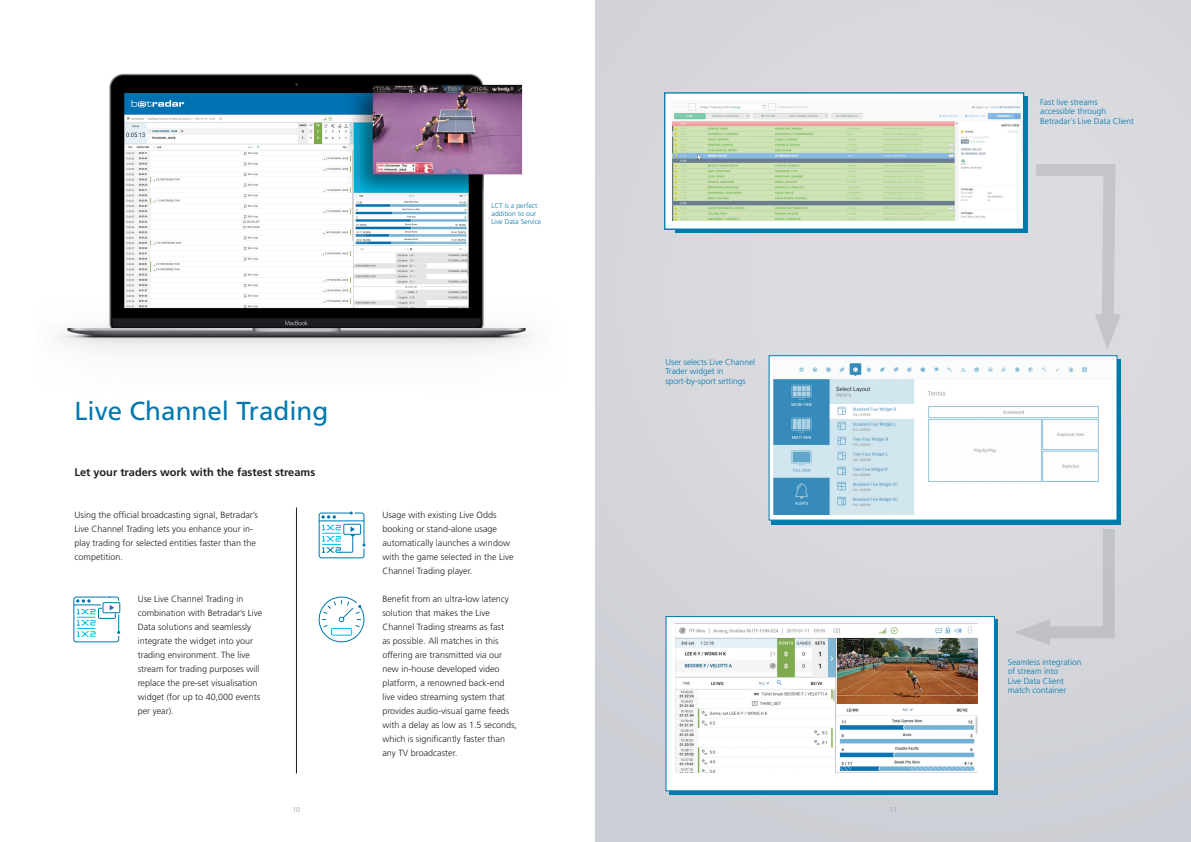
<style>
.page{position:relative;width:1191px;height:842px;background:#fff}
.page>*{position:absolute;margin:0;border:0;box-sizing:border-box;transform-origin:0 0}
.headline{font:26px "Frutiger";color:#0078ae}
.introduction{font:700 11px "Frutiger";color:#231f20}
.body{font:300 9px/14px "Frutiger";color:#231f20}
.blue_caption_7{font:300 8.4px/9.6px "Frutiger";color:#0078ae}
.blue_caption_7-2{font:300 7px/8px "Frutiger";color:#0078ae}
.t1{font:300 7px "Frutiger";color:#939598}
</style>
<div class="page">
<img style="left:595px;top:0;width:596px;height:842px">
<img style="left:57px;top:73px;width:476px;height:278px">
<svg style="left:73px;top:596px;width:47px;height:47px"></svg>
<svg style="left:318px;top:596px;width:47px;height:47px"></svg>
<svg style="left:318px;top:511px;width:47px;height:48px"></svg>
<hr style="left:296px;top:507px;width:1px;height:266px;background:#231f20">
<div style="left:771px;top:359px;width:350px;height:165px;background:#007bad"></div>
<div style="left:768px;top:355px;width:349px;height:166px;background:#fff;border:1px solid #0078ae"></div>
<img style="left:774px;top:363px;width:325px;height:152px">
<div style="left:669px;top:619px;width:329px;height:175px;background:#007bad"></div>
<div style="left:665px;top:616px;width:330px;height:175px;background:#fff;border:1px solid #0078ae"></div>
<img style="left:675px;top:623px;width:303px;height:150px">
<img style="left:837px;top:639px;width:140px;height:64px">
<svg style="left:1014px;top:528px;width:101px;height:117px"></svg>
<svg style="left:1035px;top:163px;width:86px;height:187px"></svg>
<div style="left:675px;top:97px;width:352px;height:136px;background:#007bad"></div>
<div style="left:664px;top:92px;width:360px;height:138px;background:#fff;border:1px solid #0078ae"></div>
<img style="left:672px;top:103px;width:349px;height:117px">
<p class="blue_caption_7-2" style="left:491px;top:201px;width:51px">LCT is a perfect addition to our<br>Live Data Service</p>
<p class="headline" style="left:74px;top:396px;width:255px">Live Channel Trading</p>
<p class="introduction" style="left:74px;top:466px;width:242px">Let your traders work with the fastest streams</p>
<p class="body" style="left:74px;top:508px;width:185px">Using the official broadcasting signal, Betradar’s Live Channel Trading lets you enhance your in&shy;play trading for selected entities faster than the competition.</p>
<p class="body" style="left:138px;top:592px;width:126px">Use Live Channel Trading in combination with Betradar’s Live<br>Data solutions and seamlessly integrate the widget into your trading environment. The live stream for trading purposes will replace the pre-set visualisation widget (for up to 40,000 events per year).</p>
<p class="body" style="left:382px;top:508px;width:133px">Usage with existing Live Odds booking or stand-alone usage automatically launches a window with the game selected in the Live<br>Channel Trading player.</p>
<p class="body" style="left:382px;top:592px;width:136px">Benefit from an ultra-low latency solution that makes the Live<br>Channel Trading streams as fast<br>as possible. All matches in this offering are transmitted via our new in-house developed video platform, a renowned back-end live video streaming system that provides audio-visual game feeds with a delay as low as 1.5 seconds, which is significantly faster than any TV broadcaster.</p>
<p class="blue_caption_7" style="left:665px;top:357px;width:91px">User selects Live Channel<br>Trader widget in sport-by-sport settings</p>
<p class="t1" style="left:292px;top:806px;width:9px">10</p>
<p class="t1" style="left:889px;top:806px;width:9px">11</p>
<p class="blue_caption_7" style="left:1040px;top:97px;width:95px">Fast live streams accessible through<br>Betradar´s Live Data Client</p>
<p class="blue_caption_7" style="left:1007px;top:657px;width:75px">Seamless integration</p>
<p class="blue_caption_7" style="left:1007px;top:666px;width:60px">of stream into<br>Live Data Client match container</p>
</div>
